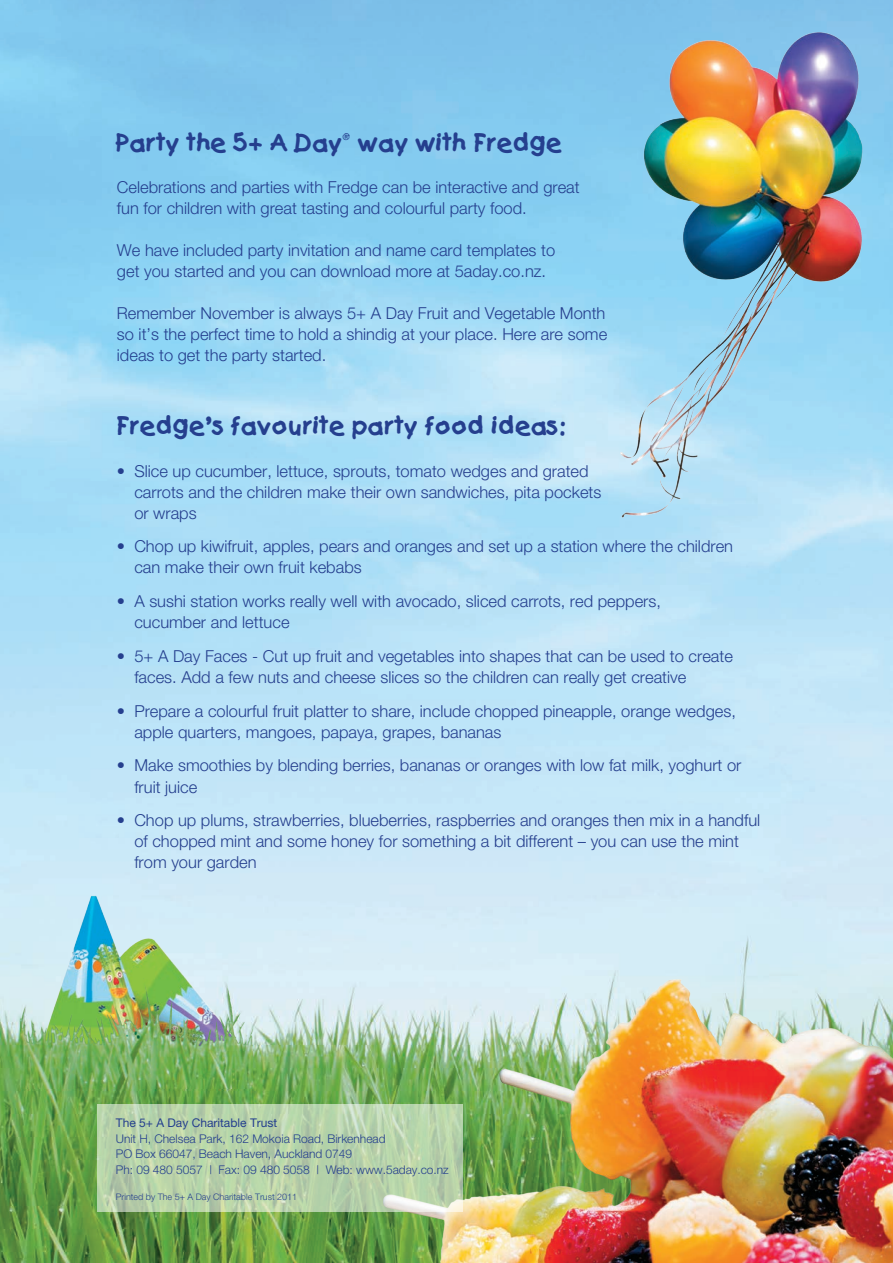
<style>
.page{position:relative;width:893px;height:1263px;background:#fff}
.page>*{position:absolute;margin:0;border:0;box-sizing:border-box;transform-origin:0 0}
.t1{font:700 22.5px "Catchup";color:#253f8e}
.t2{font:300 16.5px/21px "Helvetica Neue";color:#253f8e}
.t3{font:300 12px/15.8px "Helvetica Neue";letter-spacing:-.005em;color:#253f8e}
.t4{font:12px "Helvetica Neue";color:#253f8e}
.t5{font:300 9px "Helvetica Neue";color:#253f8e}
.t6{font:9px "Catchup Normal";color:#253f8e}
.s1{font-weight:500}
</style>
<div class="page">
<img style="left:0;top:0;width:893px;height:1263px">
<img style="left:472px;top:978px;width:203px;height:227px">
<svg style="left:97px;top:1104px;width:366px;height:107px;background:#b9d2ac"></svg>
<img style="left:586px;top:26px;width:307px;height:511px">
<img style="left:30px;top:889px;width:217px;height:89px">
<img style="left:21px;top:978px;width:231px;height:110px">
<h1 class="t1" style="left:117px;top:128px;width:227px">Party the 5+ A Day</h1>
<p class="t6" style="left:343px;top:131px;width:10px">®</p>
<h1 class="t1" style="left:358px;top:128px;width:206px">way with Fredge</h1>
<p class="t2" style="left:117px;top:176px;width:464px">Celebrations and parties with Fredge can be interactive and great fun for children with great tasting and colourful party food.</p>
<p class="t2" style="left:117px;top:239px;width:440px">We have included party invitation and name card templates to get you started and you can download more at 5aday.co.nz.</p>
<p class="t2" style="left:117px;top:302px;width:492px;text-align:justify">Remember November is always 5+ A Day Fruit and Vegetable Month so it’s the perfect time to hold a shindig at your place. Here are some ideas to get the party started.</p>
<h1 class="t1" style="left:117px;top:411px;width:451px">Fredge’s favourite party food ideas:</h1>
<p class="t2" style="left:134px;top:460px;width:468px;text-indent:-17px"><span class="s1">•</span> Slice up cucumber, lettuce, sprouts, tomato wedges and grated carrots and the children make their own sandwiches, pita pockets or wraps</p>
<p class="t2" style="left:134px;top:536px;width:600px;text-indent:-17px"><span class="s1">•</span> Chop up kiwifruit, apples, pears and oranges and set up a station where the children can make their own fruit kebabs</p>
<p class="t2" style="left:134px;top:590px;width:528px;text-indent:-17px"><span class="s1">•</span> A sushi station works really well with avocado, sliced carrots, red peppers, cucumber and lettuce</p>
<p class="t2" style="left:134px;top:645px;width:600px;text-indent:-17px"><span class="s1">•</span> 5+ A Day Faces - Cut up fruit and vegetables into shapes that can be used to create faces. Add a few nuts and cheese slices so the children can really get creative</p>
<p class="t2" style="left:134px;top:700px;width:603px;text-indent:-17px"><span class="s1">•</span> Prepare a colourful fruit platter to share, include chopped pineapple, orange wedges, apple quarters, mangoes, papaya, grapes, bananas</p>
<p class="t2" style="left:134px;top:755px;width:608px;text-indent:-17px"><span class="s1">•</span> Make smoothies by blending berries, bananas or oranges with low fat milk, yoghurt or fruit juice</p>
<p class="t2" style="left:134px;top:809px;width:627px;text-indent:-17px"><span class="s1">•</span> Chop up plums, strawberries, blueberries, raspberries and oranges then mix in a handful of chopped mint and some honey for something a bit different – you can use the mint from your garden</p>
<p class="t4" style="left:116px;top:1115px;width:163px">The 5+ A Day Charitable Trust</p>
<p class="t3" style="left:116px;top:1130px;width:334px">Unit H, Chelsea Park, 162 Mokoia Road, Birkenhead<br>PO Box 66047, Beach Haven, Auckland 0749<br>Ph: 09 480 5057 | Fax: 09 480 5058 | Web: www.5aday.co.nz</p>
<p class="t5" style="left:116px;top:1191px;width:183px">Printed by The 5+ A Day Charitable Trust 2011</p>
</div>
